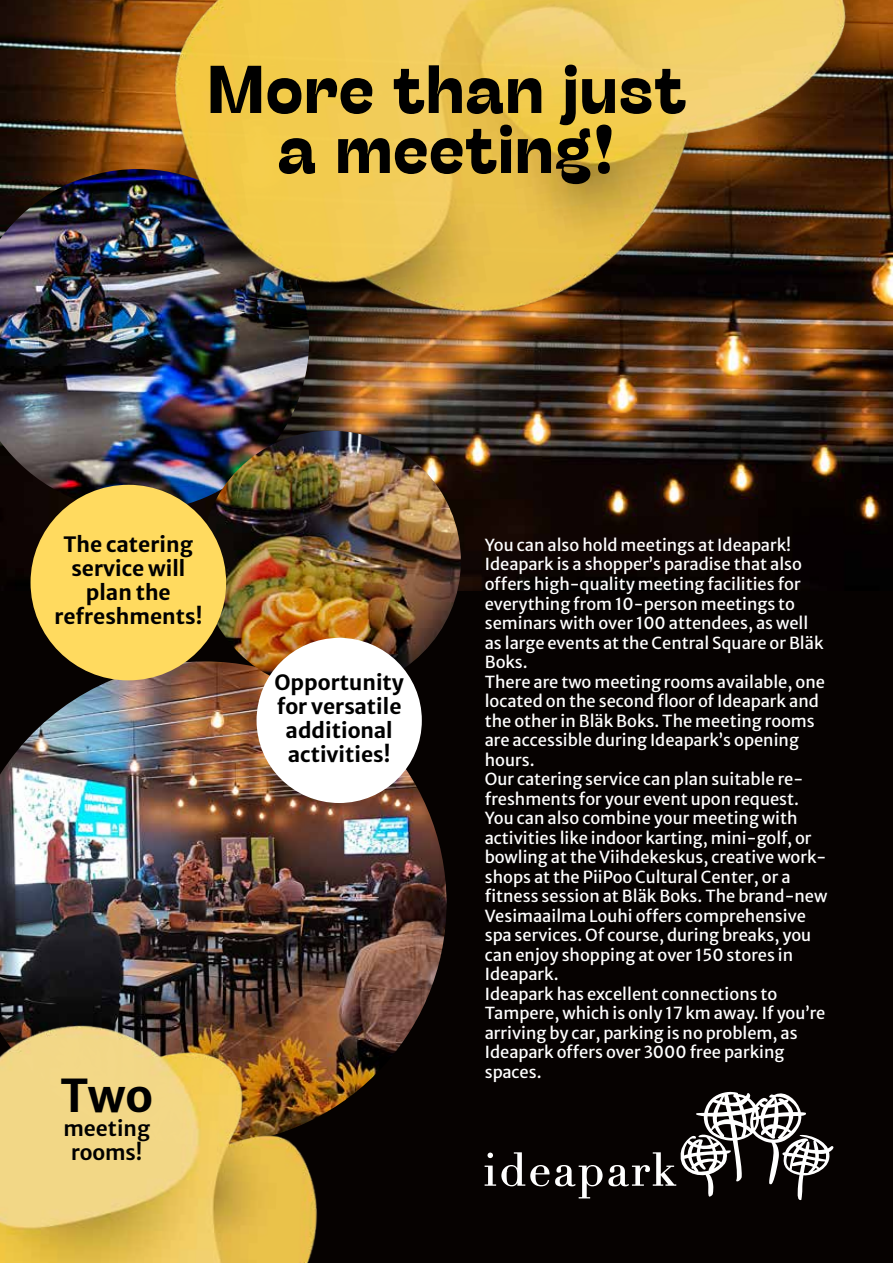
<style>
.page{position:relative;width:893px;height:1263px;background:#060201}
.page>*{position:absolute;margin:0;border:0;box-sizing:border-box;transform-origin:0 0}
.t1{font:67.5px/60px "Stinger Variable";letter-spacing:.025em;color:#000;text-align:center}
.t2{font:700 45px "Merriweather Sans";color:#000}
.t3{font:700 21px/24px "Merriweather Sans";color:#000;text-align:center}
.t4{font:600 21px/24px "Merriweather Sans";color:#000;text-align:center}
.t5{font:16.5px/19.5px "Merriweather Sans";color:#fff}
</style>
<div class="page">
<img style="left:0;top:0;width:886px;height:590px">
<svg style="left:485px;top:1091px;width:348px;height:109px"></svg>
<img style="left:0;top:169px;width:219px;height:342px">
<img style="left:0;top:661px;width:446px;height:392px">
<img style="left:65px;top:0;width:828px;height:495px">
<img style="left:0;top:984px;width:392px;height:279px">
<img style="left:201px;top:431px;width:260px;height:260px;border-radius:130px">
<div style="left:31px;top:485px;width:195px;height:195px;background:#ffda5f;border-radius:50%"></div>
<div style="left:257px;top:638px;width:165px;height:165px;background:#fff;border-radius:50%"></div>
<h1 class="t1" style="left:207px;top:60px;width:480px">More than just a meeting!</h1>
<p class="t3" style="left:54px;top:530px;width:149px">The catering service will plan the refreshments!</p>
<p class="t3" style="left:274px;top:668px;width:131px">Opportunity for versatile additional activities!</p>
<h2 class="t2" style="left:60px;top:1055px;width:94px">Two</h2>
<p class="t4" style="left:63px;top:1114px;width:88px">meeting rooms!</p>
<p class="t5" style="left:485px;top:533px;width:344px">You can also hold meetings at Ideapark!<br>Ideapark is a shopper’s paradise that also offers high-quality meeting facilities for everything from 10-person meetings to seminars with over 100 attendees, as well as large events at the Central Square or Bläk Boks.<br>There are two meeting rooms available, one located on the second floor of Ideapark and the other in Bläk Boks. The meeting rooms are accessible during Ideapark’s opening hours.<br>Our catering service can plan suitable re&shy;freshments for your event upon request.<br>You can also combine your meeting with activities like indoor karting, mini-golf, or bowling at the Viihdekeskus, creative work&shy;shops at the PiiPoo Cultural Center, or a fitness session at Bläk Boks. The brand-new Vesimaailma Louhi offers comprehensive spa services. Of course, during breaks, you can enjoy shopping at over 150 stores in Ideapark.<br>Ideapark has excellent connections to Tampere, which is only 17 km away. If you’re arriving by car, parking is no problem, as Ideapark offers over 3000 free parking spaces.</p>
</div>
